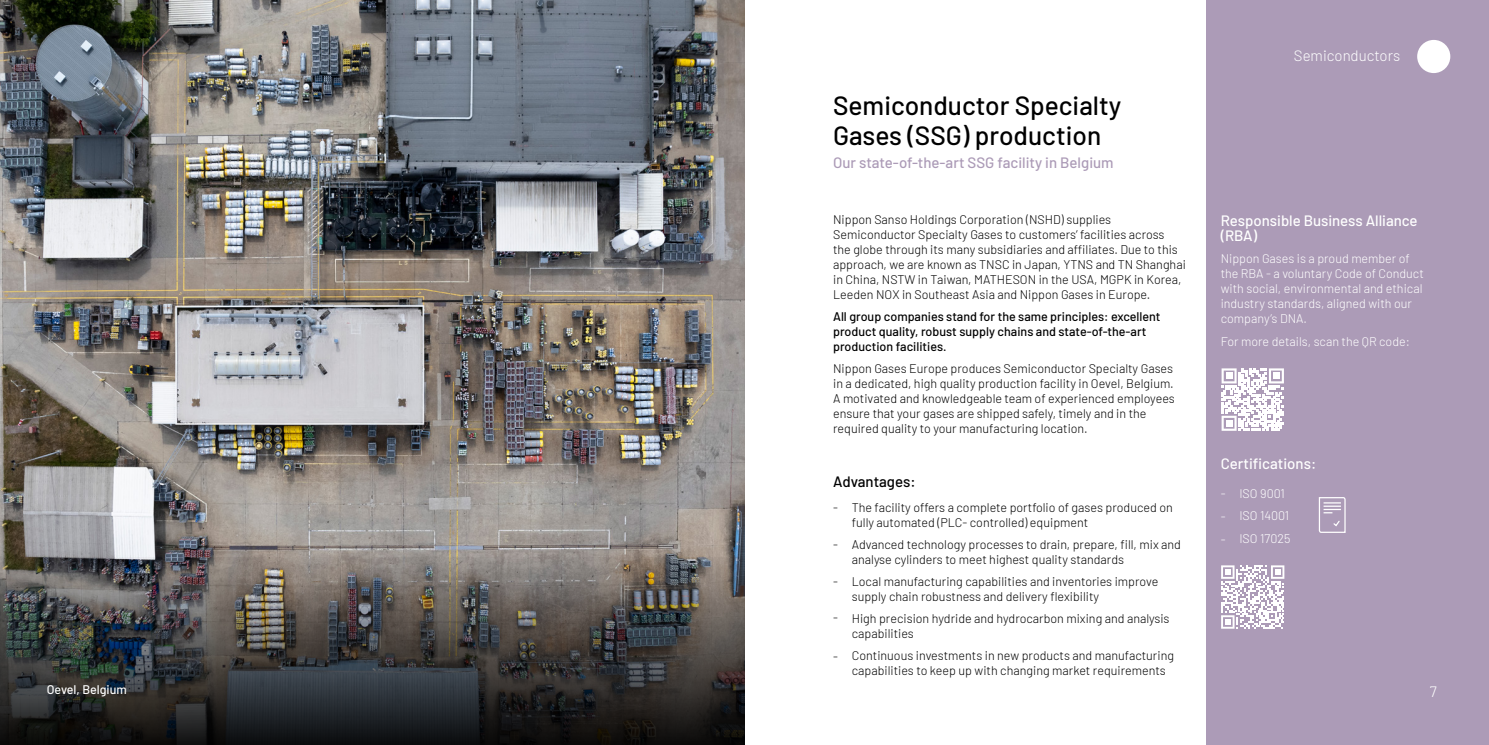
<style>
.page{position:relative;width:1489px;height:745px;background:#fff}
.page>*{position:absolute;margin:0;border:0;box-sizing:border-box;transform-origin:0 0}
.t1{font:500 26.25px/30px "Barlow";color:#000}
.t2{font:500 15px/15px "Barlow";color:#fff}
.t3{font:500 15px "Barlow";color:#ac9bb7}
.t4{font:300 15px "Barlow";color:#fff}
.t5{font:500 15px "Barlow";color:#000}
.t6{font:300 12.5px/15px "Barlow";color:#000}
.t7{font:300 12.5px/15px "Barlow";color:#fff}
.t8{font:500 12.5px/15px "Barlow";color:#000}
.t9{font:500 12.5px "Barlow";color:#fff}
</style>
<div class="page">
<div style="left:1206px;top:0;width:282px;height:744px;background:#ac9bb7"></div>
<div style="left:1416px;top:40px;width:34px;height:33px;background:#fff;border-radius:50%"></div>
<svg style="left:1318px;top:497px;width:28px;height:36px"></svg>
<img style="left:0;top:0;width:744px;height:557px">
<svg style="left:0;top:557px;width:744px;height:187px;background:#424141"></svg>
<svg style="left:1221px;top:368px;width:62px;height:62px"></svg>
<div style="left:1225px;top:372px;width:7px;height:7px;background:#fff"></div>
<div style="left:1272px;top:372px;width:7px;height:7px;background:#fff"></div>
<div style="left:1225px;top:420px;width:7px;height:6px;background:#fff"></div>
<svg style="left:1221px;top:565px;width:63px;height:63px"></svg>
<h1 class="t1" style="left:833px;top:88px;width:290px">Semiconductor Specialty<br>Gases (SSG) production</h1>
<p class="t3" style="left:833px;top:151px;width:282px">Our state-of-the-art SSG facility in Belgium</p>
<p class="t6" style="left:833px;top:210px;width:354px">Nippon Sanso Holdings Corporation (NSHD) supplies Semiconductor Specialty Gases to customers’ facilities across<br>the globe through its many subsidiaries and affiliates. Due to this approach, we are known as TNSC in Japan, YTNS and TN Shanghai in China, NSTW in Taiwan, MATHESON in the USA, MGPK in Korea, Leeden NOX in Southeast Asia and Nippon Gases in Europe.</p>
<p class="t8" style="left:833px;top:307px;width:329px">All group companies stand for the same principles: excellent product quality, robust supply chains and state-of-the-art production facilities.</p>
<p class="t6" style="left:833px;top:360px;width:343px">Nippon Gases Europe produces Semiconductor Specialty Gases in a dedicated, high quality production facility in Oevel, Belgium.<br>A motivated and knowledgeable team of experienced employees ensure that your gases are shipped safely, timely and in the required quality to your manufacturing location.</p>
<p class="t5" style="left:833px;top:470px;width:84px">Advantages:</p>
<p class="t6" style="left:833px;top:498px;width:6px">-</p>
<p class="t6" style="left:833px;top:535px;width:6px">-</p>
<p class="t6" style="left:833px;top:573px;width:6px">-</p>
<p class="t6" style="left:833px;top:609px;width:6px">-</p>
<p class="t6" style="left:833px;top:647px;width:6px">-</p>
<p class="t6" style="left:851px;top:498px;width:322px">The facility offers a complete portfolio of gases produced on fully automated (PLC- controlled) equipment</p>
<p class="t6" style="left:851px;top:535px;width:331px">Advanced technology processes to drain, prepare, fill, mix and analyse cylinders to meet highest quality standards</p>
<p class="t6" style="left:851px;top:572px;width:308px">Local manufacturing capabilities and inventories improve supply chain robustness and delivery flexibility</p>
<p class="t6" style="left:851px;top:609px;width:319px">High precision hydride and hydrocarbon mixing and analysis capabilities</p>
<p class="t6" style="left:851px;top:647px;width:324px">Continuous investments in new products and manufacturing capabilities to keep up with changing market requirements</p>
<p class="t4" style="left:1293px;top:45px;width:108px">Semiconductors</p>
<p class="t2" style="left:1220px;top:212px;width:198px">Responsible Business Alliance (RBA)</p>
<p class="t7" style="left:1220px;top:250px;width:205px">Nippon Gases is a proud member of the RBA - a voluntary Code of Conduct with social, environmental and ethical industry standards, aligned with our company’s DNA.</p>
<p class="t7" style="left:1220px;top:332px;width:191px">For more details, scan the QR code:</p>
<p class="t2" style="left:1220px;top:455px;width:97px">Certifications:</p>
<p class="t7" style="left:1220px;top:485px;width:6px">-</p>
<p class="t7" style="left:1220px;top:507px;width:6px">-</p>
<p class="t7" style="left:1220px;top:531px;width:6px">-</p>
<p class="t7" style="left:1239px;top:481px;width:52px;line-height:22.1px">ISO 9001<br>ISO 14001<br>ISO 17025</p>
<p class="t9" style="left:47px;top:680px;width:82px">Oevel, Belgium</p>
<p class="t4" style="left:1429px;top:680px;width:9px">7</p>
</div>
